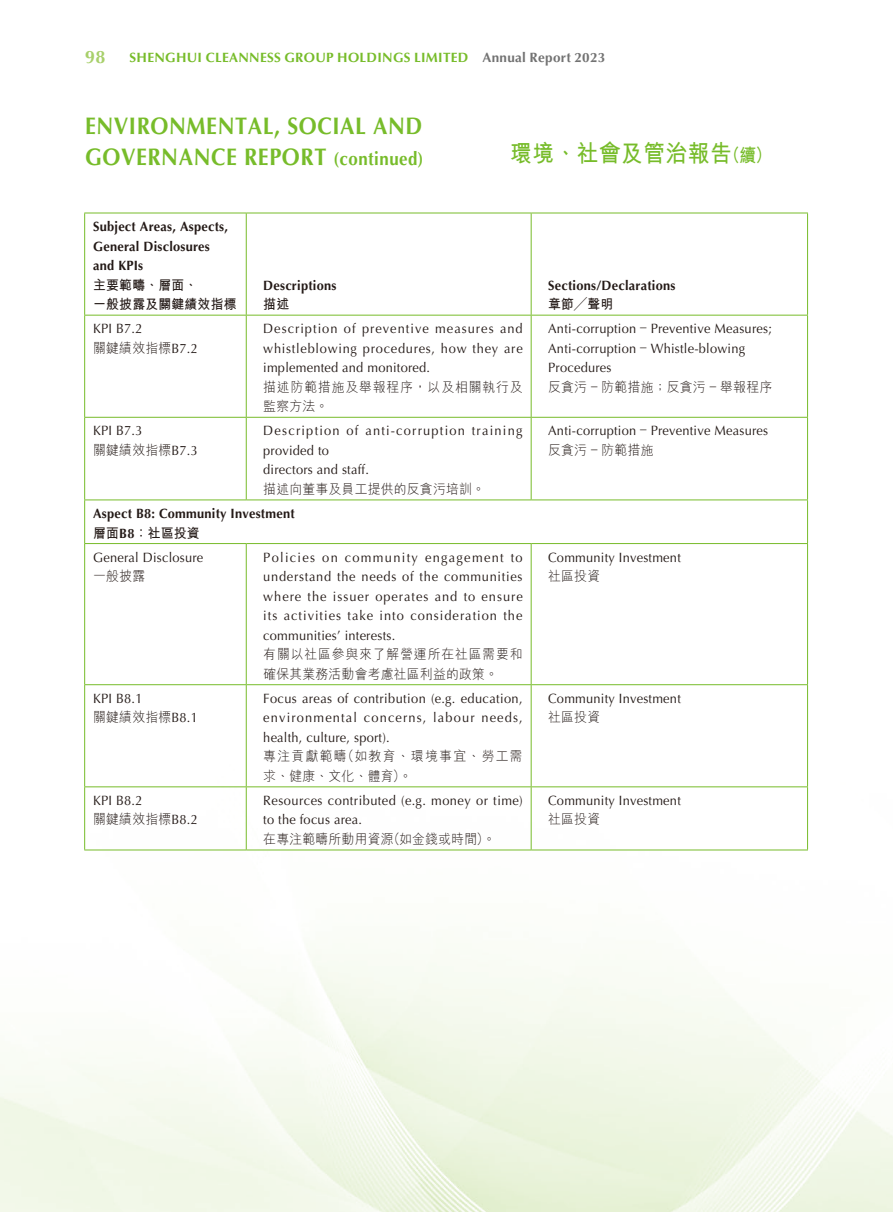
<style>
.page{position:relative;width:893px;height:1212px;background:#fff}
.page>*{position:absolute;margin:0;border:0;box-sizing:border-box;transform-origin:0 0}
.t1{font:700 24px/31.5px "Optima LT Std";letter-spacing:.03em;color:#77bc2a;scale:.9 1}
.t2{font:700 24px "M Hei HK";letter-spacing:.03em;color:#77bc2a;scale:.9 1}
.t3{font:700 18px "Optima LT Std";color:#a8d06b}
.t4{font:13.5px/19.5px "Optima LT Std";letter-spacing:.02em;color:#231916;text-align:justify;scale:.95 1}
.t5{font:300 13.5px "M Hei HK";letter-spacing:.02em;color:#231916;scale:.95 1}
.t6{font:700 13.5px/19.5px "Optima LT Std";letter-spacing:.02em;color:#231916;scale:.95 1}
.t7{font:13.5px/19.5px "Optima LT Std";letter-spacing:.095em;color:#231916;scale:.95 1}
.t8{font:300 13.5px/19.5px "M Hei HK";letter-spacing:.07em;color:#231916;scale:.95 1}
.t9{font:700 13.5px "Optima LT Std";letter-spacing:.02em;color:#77bc2a}
.t10{font:700 13.5px/19.5px "M Hei HK";letter-spacing:.02em;color:#231916;scale:.95 1}
.t11{font:300 13.5px/19.5px "M Hei HK";letter-spacing:.1em;color:#231916;scale:.95 1}
.s1{color:#727272}
.s2{font-size:18.75px}
.s3{font-family:"Optima LT Std";font-weight:400}
.s4{font-family:"Optima LT Std"}
</style>
<div class="page">
<img style="left:0;top:212px;width:893px;height:1000px">
<hr style="left:84px;top:213px;width:162px;height:1px;background:#77bc2a">
<hr style="left:84px;top:213px;width:1px;height:102px;background:#77bc2a">
<hr style="left:246px;top:213px;width:285px;height:1px;background:#77bc2a">
<hr style="left:246px;top:213px;width:1px;height:102px;background:#77bc2a">
<hr style="left:531px;top:213px;width:277px;height:1px;background:#77bc2a">
<hr style="left:531px;top:213px;width:1px;height:102px;background:#77bc2a">
<hr style="left:807px;top:213px;width:1px;height:102px;background:#77bc2a">
<hr style="left:84px;top:315px;width:162px;height:1px;background:#77bc2a">
<hr style="left:246px;top:315px;width:285px;height:1px;background:#77bc2a">
<hr style="left:531px;top:315px;width:277px;height:1px;background:#77bc2a">
<hr style="left:84px;top:315px;width:1px;height:102px;background:#77bc2a">
<hr style="left:246px;top:315px;width:1px;height:102px;background:#77bc2a">
<hr style="left:531px;top:315px;width:1px;height:102px;background:#77bc2a">
<hr style="left:807px;top:315px;width:1px;height:102px;background:#77bc2a">
<hr style="left:84px;top:417px;width:162px;height:1px;background:#77bc2a">
<hr style="left:84px;top:418px;width:1px;height:81px;background:#77bc2a">
<hr style="left:246px;top:417px;width:285px;height:1px;background:#77bc2a">
<hr style="left:246px;top:418px;width:1px;height:81px;background:#77bc2a">
<hr style="left:531px;top:417px;width:277px;height:1px;background:#77bc2a">
<hr style="left:531px;top:418px;width:1px;height:81px;background:#77bc2a">
<hr style="left:807px;top:418px;width:1px;height:81px;background:#77bc2a">
<hr style="left:84px;top:499px;width:162px;height:1px;background:#77bc2a">
<hr style="left:84px;top:500px;width:1px;height:43px;background:#77bc2a">
<hr style="left:246px;top:499px;width:285px;height:1px;background:#77bc2a">
<hr style="left:531px;top:499px;width:277px;height:1px;background:#77bc2a">
<hr style="left:807px;top:500px;width:1px;height:43px;background:#77bc2a">
<hr style="left:84px;top:543px;width:162px;height:1px;background:#77bc2a">
<hr style="left:84px;top:544px;width:1px;height:140px;background:#77bc2a">
<hr style="left:246px;top:543px;width:285px;height:1px;background:#77bc2a">
<hr style="left:246px;top:544px;width:1px;height:140px;background:#77bc2a">
<hr style="left:531px;top:543px;width:277px;height:1px;background:#77bc2a">
<hr style="left:531px;top:544px;width:1px;height:140px;background:#77bc2a">
<hr style="left:807px;top:544px;width:1px;height:140px;background:#77bc2a">
<hr style="left:84px;top:684px;width:162px;height:1px;background:#77bc2a">
<hr style="left:84px;top:685px;width:1px;height:101px;background:#77bc2a">
<hr style="left:246px;top:684px;width:285px;height:1px;background:#77bc2a">
<hr style="left:246px;top:685px;width:1px;height:101px;background:#77bc2a">
<hr style="left:531px;top:684px;width:277px;height:1px;background:#77bc2a">
<hr style="left:531px;top:685px;width:1px;height:101px;background:#77bc2a">
<hr style="left:807px;top:685px;width:1px;height:101px;background:#77bc2a">
<hr style="left:84px;top:786px;width:162px;height:1px;background:#77bc2a">
<hr style="left:84px;top:787px;width:1px;height:62px;background:#77bc2a">
<hr style="left:246px;top:786px;width:285px;height:1px;background:#77bc2a">
<hr style="left:246px;top:787px;width:1px;height:62px;background:#77bc2a">
<hr style="left:531px;top:786px;width:277px;height:1px;background:#77bc2a">
<hr style="left:531px;top:787px;width:1px;height:62px;background:#77bc2a">
<hr style="left:807px;top:787px;width:1px;height:62px;background:#77bc2a">
<hr style="left:84px;top:849px;width:162px;height:1px;background:#77bc2a">
<hr style="left:246px;top:849px;width:285px;height:1px;background:#77bc2a">
<hr style="left:531px;top:849px;width:277px;height:1px;background:#77bc2a">
<h2 class="t3" style="left:85px;top:47px;width:22px">98</h2>
<p class="t9" style="left:130px;top:50px;width:477px">SHENGHUI CLEANNESS GROUP HOLDINGS LIMITED <span class="s1">Annual Report 2023</span></p>
<h1 class="t1" style="left:85px;top:110px;width:378px">ENVIRONMENTAL, SOCIAL AND<br>GOVERNANCE REPORT <span class="s2">(continued)</span></h1>
<p class="t6" style="left:93px;top:217px;width:143px">Subject Areas, Aspects,<br>General Disclosures and KPIs</p>
<p class="t10" style="left:93px;top:274px;width:152px">主要範疇、層面、<br>一般披露及關鍵績效指標</p>
<p class="t6" style="left:263px;top:275px;width:78px">Descriptions</p>
<p class="t10" style="left:263px;top:293px;width:29px">描述</p>
<h1 class="t2" style="left:510px;top:136px;width:292px">環境、社會及管治報告<span class="s2">（續）</span></h1>
<p class="t6" style="left:548px;top:275px;width:135px">Sections/Declarations</p>
<p class="t10" style="left:548px;top:293px;width:70px">章節╱聲明</p>
<p class="t4" style="left:93px;top:319px;width:53px">KPI B7.2</p>
<p class="t5" style="left:93px;top:341px;width:112px">關鍵績效指標<span class="s3">B7.2</span></p>
<p class="t4" style="left:93px;top:421px;width:53px">KPI B7.3</p>
<p class="t5" style="left:93px;top:443px;width:112px">關鍵績效指標<span class="s3">B7.3</span></p>
<p class="t4" style="left:263px;top:319px;width:275px">Description of preventive measures and whistleblowing procedures, how they are implemented and monitored.</p>
<p class="t8" style="left:263px;top:377px;width:275px">描述防範措施及舉報程序，以及相關執行及監察方法。</p>
<p class="t7" style="left:263px;top:421px;width:274px">Description of anti-corruption training provided to<br>directors and staff.</p>
<p class="t5" style="left:263px;top:482px;width:235px">描述向董事及員工提供的反貪污培訓。</p>
<p class="t6" style="left:93px;top:504px;width:214px">Aspect B8: Community Investment</p>
<p class="t10" style="left:93px;top:522px;width:114px">層面<span class="s4">B8</span>：社區投資</p>
<p class="t4" style="left:93px;top:547px;width:117px">General Disclosure</p>
<p class="t5" style="left:93px;top:569px;width:56px">一般披露</p>
<p class="t4" style="left:263px;top:547px;width:275px">Policies on community engagement to understand the needs of the communities where the issuer operates and to ensure its activities take into consideration the communities’ interests.</p>
<p class="t8" style="left:263px;top:644px;width:275px">有關以社區參與來了解營運所在社區需要和確保其業務活動會考慮社區利益的政策。</p>
<p class="t4" style="left:93px;top:688px;width:53px">KPI B8.1</p>
<p class="t5" style="left:93px;top:710px;width:112px">關鍵績效指標<span class="s3">B8.1</span></p>
<p class="t4" style="left:93px;top:791px;width:53px">KPI B8.2</p>
<p class="t5" style="left:93px;top:812px;width:112px">關鍵績效指標<span class="s3">B8.2</span></p>
<p class="t4" style="left:263px;top:688px;width:275px">Focus areas of contribution (e.g. education, environmental concerns, labour needs, health, culture, sport).</p>
<p class="t11" style="left:263px;top:746px;width:275px">專注貢獻範疇（如教育、環境事宜、勞工需求、健康、文化、體育）。</p>
<p class="t4" style="left:263px;top:791px;width:275px">Resources contributed (e.g. money or time) to the focus area.</p>
<p class="t5" style="left:263px;top:832px;width:246px">在專注範疇所動用資源（如金錢或時間）。</p>
<p class="t4" style="left:548px;top:319px;width:237px;text-align:left">Anti-corruption – Preventive Measures;<br>Anti-corruption – Whistle-blowing<br>Procedures</p>
<p class="t5" style="left:548px;top:380px;width:237px">反貪污 <sup>–</sup> 防範措施；反貪污 <sup>–</sup> 舉報程序</p>
<p class="t4" style="left:548px;top:421px;width:233px">Anti-corruption – Preventive Measures</p>
<p class="t5" style="left:548px;top:443px;width:112px">反貪污 <sup>–</sup> 防範措施</p>
<p class="t4" style="left:548px;top:547px;width:141px">Community Investment</p>
<p class="t5" style="left:548px;top:569px;width:56px">社區投資</p>
<p class="t4" style="left:548px;top:688px;width:141px">Community Investment</p>
<p class="t5" style="left:548px;top:710px;width:56px">社區投資</p>
<p class="t4" style="left:548px;top:791px;width:141px">Community Investment</p>
<p class="t5" style="left:548px;top:812px;width:56px">社區投資</p>
</div>
